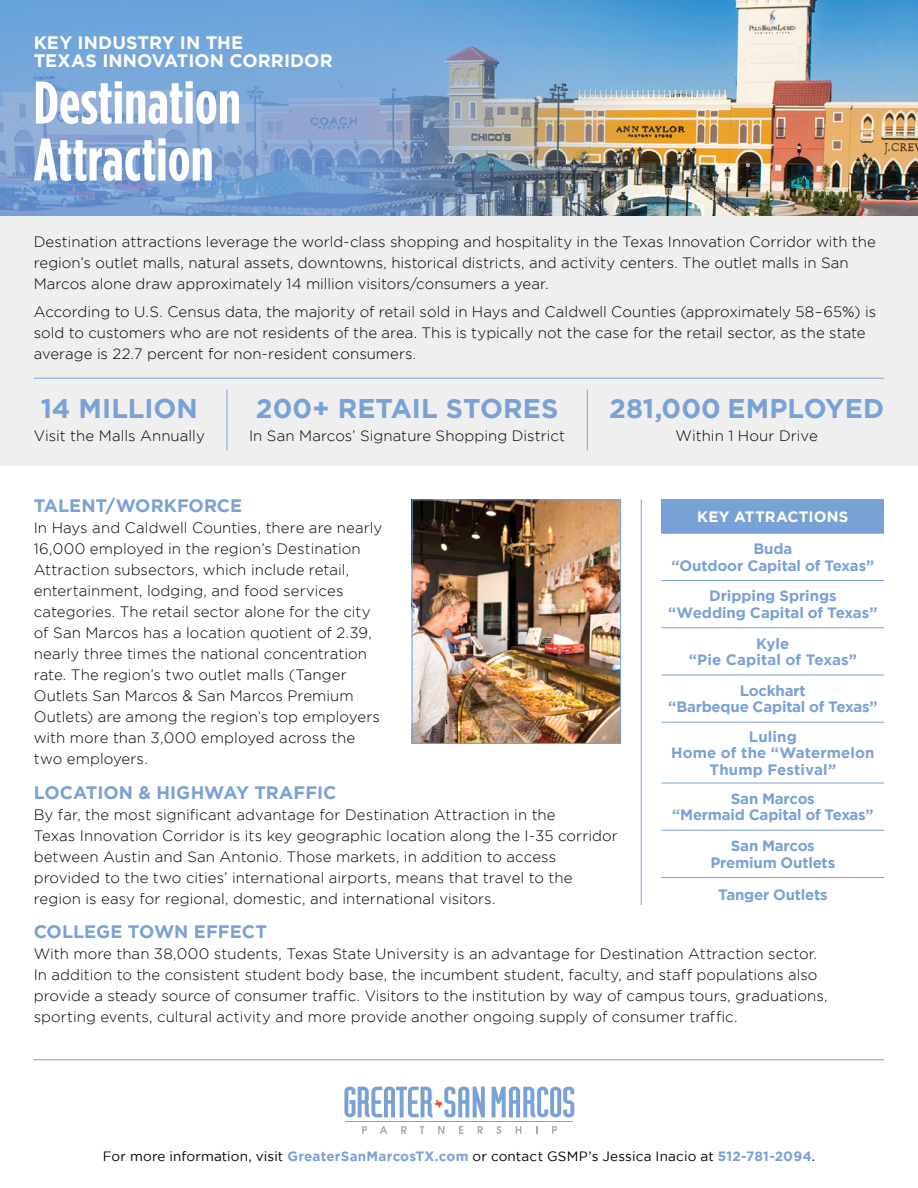
<style>
.page{position:relative;width:918px;height:1188px;background:#fff}
.page>*{position:absolute;margin:0;border:0;box-sizing:border-box;transform-origin:0 0}
.t1{font:700 60px/57px "Gotham Condensed";letter-spacing:.005em;color:#fff}
.t2{font:700 27px "Gotham";color:#7aa1d5}
.t3{font:700 18px "Gotham";color:#7aa1d5}
.t4{font:700 18px/18px "Gotham";letter-spacing:.005em;color:#fff}
.t5{font:300 15px/21px "Gotham";color:#000}
.t6{font:700 15px/16.5px "Gotham";letter-spacing:-.01em;color:#7aa1d5;text-align:center}
.t7{font:700 15px/16.5px "Gotham";letter-spacing:.01em;color:#7aa1d5;text-align:center}
.t8{font:700 15px "Gotham";letter-spacing:.015em;color:#fff}
.t9{font:13.5px "Gotham";letter-spacing:.01em;color:#000}
.s1{font-weight:700;color:#7aa1d5}
</style>
<div class="page">
<div style="left:0;top:216px;width:918px;height:250px;background:#efeff0"></div>
<img style="left:0;top:0;width:918px;height:216px">
<svg style="left:492px;top:1086px;width:82px;height:31px"></svg>
<svg style="left:344px;top:1086px;width:141px;height:31px"></svg>
<hr style="left:346px;top:1121px;width:227px;height:1px;background:#7aa1d5">
<svg style="left:362px;top:1126px;width:5px;height:8px"></svg>
<svg style="left:380px;top:1126px;width:7px;height:8px"></svg>
<svg style="left:401px;top:1126px;width:6px;height:8px"></svg>
<svg style="left:420px;top:1126px;width:4px;height:8px"></svg>
<svg style="left:438px;top:1126px;width:6px;height:8px"></svg>
<svg style="left:459px;top:1126px;width:4px;height:8px"></svg>
<svg style="left:478px;top:1126px;width:5px;height:8px"></svg>
<svg style="left:496px;top:1126px;width:5px;height:8px"></svg>
<svg style="left:516px;top:1126px;width:5px;height:8px"></svg>
<svg style="left:552px;top:1126px;width:5px;height:8px"></svg>
<hr style="left:34px;top:378px;width:850px;height:1px;background:#7aa1d5">
<hr style="left:34px;top:1059px;width:850px;height:1px;background:#7aa1d5">
<hr style="left:641px;top:500px;width:1px;height:405px;background:#7aa1d5">
<hr style="left:227px;top:390px;width:1px;height:60px;background:#7aa1d5">
<hr style="left:587px;top:390px;width:1px;height:60px;background:#7aa1d5">
<div style="left:662px;top:500px;width:222px;height:33px;background:#7aa1d5"></div>
<hr style="left:662px;top:533px;width:222px;height:1px;background:#7aa1d5">
<hr style="left:662px;top:580px;width:222px;height:1px;background:#7aa1d5">
<hr style="left:662px;top:627px;width:222px;height:1px;background:#7aa1d5">
<hr style="left:662px;top:675px;width:222px;height:1px;background:#7aa1d5">
<hr style="left:662px;top:722px;width:222px;height:1px;background:#7aa1d5">
<hr style="left:662px;top:783px;width:222px;height:1px;background:#7aa1d5">
<hr style="left:662px;top:877px;width:222px;height:1px;background:#7aa1d5">
<hr style="left:662px;top:830px;width:222px;height:1px;background:#7aa1d5">
<img style="left:414px;top:502px;width:205px;height:240px">
<div style="left:412px;top:500px;width:209px;height:244px;border:1px solid #7aa1d5"></div>
<p class="t4" style="left:34px;top:33px;width:300px">KEY INDUSTRY IN THE<br>TEXAS INNOVATION CORRIDOR</p>
<h1 class="t1" style="left:34px;top:73px;width:208px">Destination<br>Attraction</h1>
<p class="t5" style="left:34px;top:231px;width:844px">Destination attractions leverage the world-class shopping and hospitality in the Texas Innovation Corridor with the region’s outlet malls, natural assets, downtowns, historical districts, and activity centers. The outlet malls in San<br>Marcos alone draw approximately 14 million visitors/consumers a year.</p>
<p class="t5" style="left:34px;top:301px;width:844px">According to U.S. Census data, the majority of retail sold in Hays and Caldwell Counties (approximately 58–65%) is sold to customers who are not residents of the area. This is typically not the case for the retail sector, as the state average is 22.7 percent for non-resident consumers.</p>
<h2 class="t2" style="left:41px;top:393px;width:158px">14 MILLION</h2>
<p class="t5" style="left:34px;top:425px;width:173px">Visit the Malls Annually</p>
<h2 class="t2" style="left:256px;top:393px;width:304px">200+ RETAIL STORES</h2>
<p class="t5" style="left:249px;top:425px;width:318px">In San Marcos’ Signature Shopping District</p>
<h2 class="t2" style="left:609px;top:393px;width:277px">281,000 EMPLOYED</h2>
<p class="t5" style="left:676px;top:425px;width:144px">Within 1 Hour Drive</p>
<p class="t3" style="left:34px;top:495px;width:210px">TALENT/WORKFORCE</p>
<p class="t5" style="left:34px;top:517px;width:350px">In Hays and Caldwell Counties, there are nearly 16,000 employed in the region’s Destination Attraction subsectors, which include retail, entertainment, lodging, and food services categories. The retail sector alone for the city of San Marcos has a location quotient of 2.39, nearly three times the national concentration rate. The region’s two outlet malls (Tanger Outlets San Marcos &amp; San Marcos Premium Outlets) are among the region’s top employers with more than 3,000 employed across the two employers.</p>
<p class="t3" style="left:34px;top:782px;width:304px">LOCATION &amp; HIGHWAY TRAFFIC</p>
<p class="t5" style="left:34px;top:804px;width:586px">By far, the most significant advantage for Destination Attraction in the<br>Texas Innovation Corridor is its key geographic location along the I-35 corridor between Austin and San Antonio. Those markets, in addition to access provided to the two cities’ international airports, means that travel to the region is easy for regional, domestic, and international visitors.</p>
<p class="t3" style="left:34px;top:921px;width:235px">COLLEGE TOWN EFFECT</p>
<p class="t5" style="left:34px;top:943px;width:795px">With more than 38,000 students, Texas State University is an advantage for Destination Attraction sector.<br>In addition to the consistent student body base, the incumbent student, faculty, and staff populations also provide a steady source of consumer traffic. Visitors to the institution by way of campus tours, graduations, sporting events, cultural activity and more provide another ongoing supply of consumer traffic.</p>
<p class="t8" style="left:697px;top:508px;width:153px">KEY ATTRACTIONS</p>
<p class="t6" style="left:671px;top:540px;width:204px">Buda<br>“Outdoor Capital of Texas”</p>
<p class="t6" style="left:668px;top:587px;width:211px">Dripping Springs<br>“Wedding Capital of Texas”</p>
<p class="t7" style="left:689px;top:635px;width:170px">Kyle<br>“Pie Capital of Texas”</p>
<p class="t6" style="left:668px;top:682px;width:211px">Lockhart<br>“Barbeque Capital of Texas”</p>
<p class="t7" style="left:671px;top:728px;width:205px">Luling<br>Home of the “Watermelon<br>Thump Festival”</p>
<p class="t6" style="left:672px;top:790px;width:203px">San Marcos<br>“Mermaid Capital of Texas”</p>
<p class="t6" style="left:711px;top:837px;width:126px">San Marcos<br>Premium Outlets</p>
<p class="t6" style="left:718px;top:886px;width:111px">Tanger Outlets</p>
<p class="t9" style="left:103px;top:1149px;width:714px">For more information, visit <span class="s1">GreaterSanMarcosTX.com</span> or contact GSMP’s Jessica Inacio at <span class="s1">512-781-2094</span>.</p>
</div>
